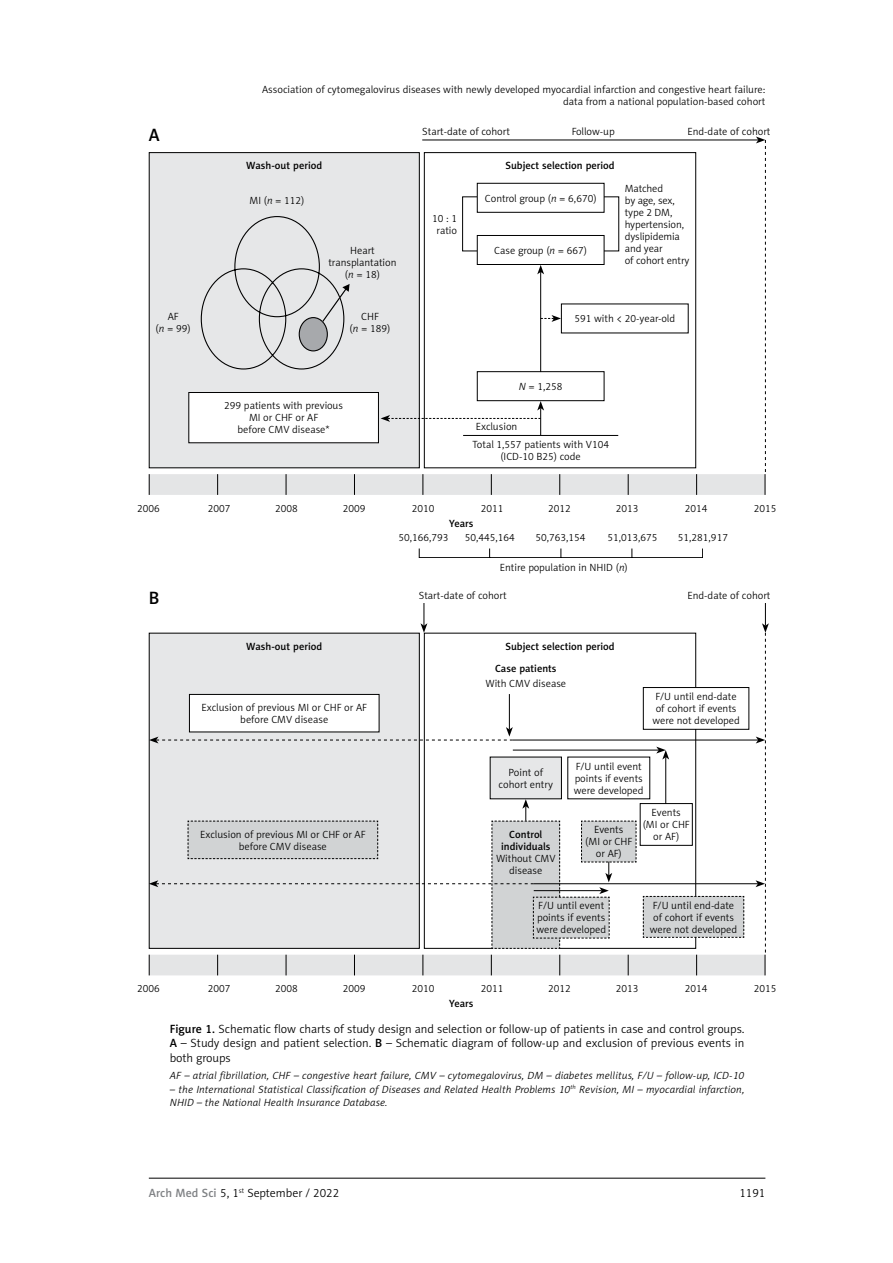
<style>
.page{position:relative;width:893px;height:1263px;background:#fff}
.page>*{position:absolute;margin:0;border:0;box-sizing:border-box;transform-origin:0 0}
.t1{font:18px "Naomi Sans EFN Medium";color:#000}
.t2{font:12px/14.4px "Naomi Sans EFN Light";color:#000;text-align:justify}
.t3{font:10.5px/12px "Naomi Sans EFN Light";color:#000;text-align:center}
.t4{font:italic 10.5px/13.5px "Naomi Sans EFN Light";letter-spacing:.015em;color:#000}
.t5{font:10.5px/22.5px "Naomi Sans EFN Medium";color:#000}
.s1{font-style:italic}
.s2{font-family:"Naomi Sans EFN Medium"}
.s3{font-family:"Naomi Sans EFN Medium";color:#808285}
</style>
<div class="page">
<hr style="left:149px;top:1178px;width:616px;height:1px;background:#000">
<svg style="left:419px;top:548px;width:284px;height:10px"></svg>
<svg style="left:149px;top:137px;width:617px;height:358px"></svg>
<svg style="left:149px;top:603px;width:620px;height:372px"></svg>
<h1 class="t1" style="left:149px;top:124px;width:12px">A</h1>
<p class="t3" style="left:156px;top:310px;width:37px">AF<br>(<span class="s1">n</span> = 99)</p>
<p class="t3" style="left:262px;top:83px;width:505px;line-height:12.6px;text-align:right">Association of cytomegalovirus diseases with newly developed myocardial infarction and congestive heart failure: data from a national population-based cohort</p>
<p class="t3" style="left:422px;top:126px;width:89px">Start-date of cohort</p>
<p class="t3" style="left:572px;top:126px;width:45px">Follow-up</p>
<p class="t3" style="left:687px;top:126px;width:84px">End-date of cohort</p>
<p class="t5" style="left:246px;top:154px;width:78px">Wash-out period</p>
<p class="t5" style="left:505px;top:154px;width:111px">Subject selection period</p>
<p class="t3" style="left:250px;top:194px;width:56px">MI (<span class="s1">n</span> = 112)</p>
<p class="t3" style="left:328px;top:244px;width:70px">Heart transplantation (<span class="s1">n</span> = 18)</p>
<p class="t3" style="left:350px;top:310px;width:42px">CHF<br>(<span class="s1">n</span> = 189)</p>
<p class="t3" style="left:432px;top:212px;width:27px">10 : 1 ratio</p>
<p class="t3" style="left:485px;top:192px;width:113px">Control group (<span class="s1">n</span> = 6,670)</p>
<p class="t3" style="left:494px;top:244px;width:94px">Case group (<span class="s1">n</span> = 667)</p>
<p class="t3" style="left:625px;top:182px;width:66px;text-align:left">Matched<br>by age, sex, type 2 DM, hypertension, dyslipidemia and year<br>of cohort entry</p>
<p class="t3" style="left:574px;top:313px;width:102px">591 with &lt; 20-year-old</p>
<p class="t3" style="left:224px;top:400px;width:120px">299 patients with previous<br>MI or CHF or AF<br>before CMV disease*</p>
<p class="t3" style="left:519px;top:380px;width:45px"><span class="s1">N</span> = 1,258</p>
<p class="t3" style="left:472px;top:418px;width:138px;line-height:17.7px;text-align:left;text-indent:3px">Exclusion<br>Total 1,557 patients with V104</p>
<p class="t3" style="left:500px;top:451px;width:82px">(ICD-10 B25) code</p>
<p class="t3" style="left:137px;top:502px;width:24px">2006</p>
<p class="t3" style="left:208px;top:502px;width:24px">2007</p>
<p class="t3" style="left:275px;top:502px;width:24px">2008</p>
<p class="t3" style="left:343px;top:502px;width:24px">2009</p>
<p class="t3" style="left:412px;top:502px;width:24px">2010</p>
<p class="t3" style="left:481px;top:502px;width:24px">2011</p>
<p class="t3" style="left:548px;top:502px;width:24px">2012</p>
<p class="t3" style="left:616px;top:502px;width:24px">2013</p>
<p class="t3" style="left:685px;top:502px;width:24px">2014</p>
<p class="t3" style="left:754px;top:502px;width:24px">2015</p>
<p class="t5" style="left:449px;top:512px;width:26px">Years</p>
<h1 class="t1" style="left:149px;top:587px;width:12px">B</h1>
<p class="t3" style="left:398px;top:531px;width:52px">50,166,793</p>
<p class="t3" style="left:465px;top:531px;width:52px">50,445,164</p>
<p class="t3" style="left:535px;top:531px;width:52px">50,763,154</p>
<p class="t3" style="left:607px;top:531px;width:52px">51,013,675</p>
<p class="t3" style="left:678px;top:531px;width:52px">51,281,917</p>
<p class="t3" style="left:500px;top:561px;width:129px">Entire population in NHID (<span class="s1">n</span>)</p>
<p class="t5" style="left:246px;top:635px;width:78px">Wash-out period</p>
<p class="t3" style="left:419px;top:589px;width:89px">Start-date of cohort</p>
<p class="t3" style="left:687px;top:589px;width:84px">End-date of cohort</p>
<p class="t5" style="left:495px;top:635px;width:121px;text-indent:10px">Subject selection period<br>Case patients</p>
<p class="t3" style="left:485px;top:678px;width:82px">With CMV disease</p>
<p class="t3" style="left:202px;top:701px;width:167px">Exclusion of previous MI or CHF or AF before CMV disease</p>
<p class="t3" style="left:652px;top:691px;width:89px">F/U until end-date of cohort if events were not developed</p>
<p class="t3" style="left:499px;top:766px;width:56px">Point of cohort entry</p>
<p class="t3" style="left:574px;top:760px;width:71px;text-align:left">F/U until event points if events were developed</p>
<p class="t3" style="left:643px;top:807px;width:48px">Events<br>(MI or CHF</p>
<p class="t3" style="left:585px;top:824px;width:48px">Events<br>(MI or CHF or AF)</p>
<p class="t5" style="left:501px;top:828px;width:51px;line-height:12px;text-align:center">Control individuals</p>
<p class="t3" style="left:496px;top:852px;width:61px">Without CMV disease</p>
<p class="t3" style="left:200px;top:828px;width:167px">Exclusion of previous MI or CHF or AF</p>
<p class="t3" style="left:653px;top:831px;width:28px">or AF)</p>
<p class="t3" style="left:239px;top:840px;width:89px">before CMV disease</p>
<p class="t3" style="left:536px;top:900px;width:71px;text-align:left">F/U until event points if events were developed</p>
<p class="t3" style="left:650px;top:899px;width:89px">F/U until end-date of cohort if events were not developed</p>
<p class="t3" style="left:137px;top:982px;width:24px">2006</p>
<p class="t3" style="left:208px;top:982px;width:24px">2007</p>
<p class="t3" style="left:275px;top:982px;width:24px">2008</p>
<p class="t3" style="left:343px;top:982px;width:24px">2009</p>
<p class="t3" style="left:412px;top:982px;width:24px">2010</p>
<p class="t3" style="left:481px;top:982px;width:24px">2011</p>
<p class="t3" style="left:548px;top:982px;width:24px">2012</p>
<p class="t3" style="left:616px;top:982px;width:24px">2013</p>
<p class="t3" style="left:685px;top:982px;width:24px">2014</p>
<p class="t3" style="left:754px;top:982px;width:24px">2015</p>
<p class="t5" style="left:449px;top:992px;width:26px">Years</p>
<p class="t2" style="left:170px;top:1021px;width:576px"><span class="s2">Figure 1.</span> Schematic flow charts of study design and selection or follow-up of patients in case and control groups.<br><span class="s2">A</span> – Study design and patient selection. <span class="s2">B</span> – Schematic diagram of follow-up and exclusion of previous events in both groups</p>
<p class="t4" style="left:170px;top:1069px;width:576px">AF – atrial fibrillation, CHF – congestive heart failure, CMV – cytomegalovirus, DM – diabetes mellitus, F/U – follow-up, ICD-10</p>
<p class="t4" style="left:170px;top:1083px;width:576px">– the International Statistical Classification of Diseases and Related Health Problems 10<sup>th</sup> Revision, MI – myocardial infarction,<br>NHID – the National Health Insurance Database.</p>
<p class="t2" style="left:149px;top:1186px;width:192px"><span class="s3">Arch Med Sci</span> 5, 1<sup>st</sup> September / 2022</p>
<p class="t2" style="left:739px;top:1186px;width:27px">1191</p>
</div>
